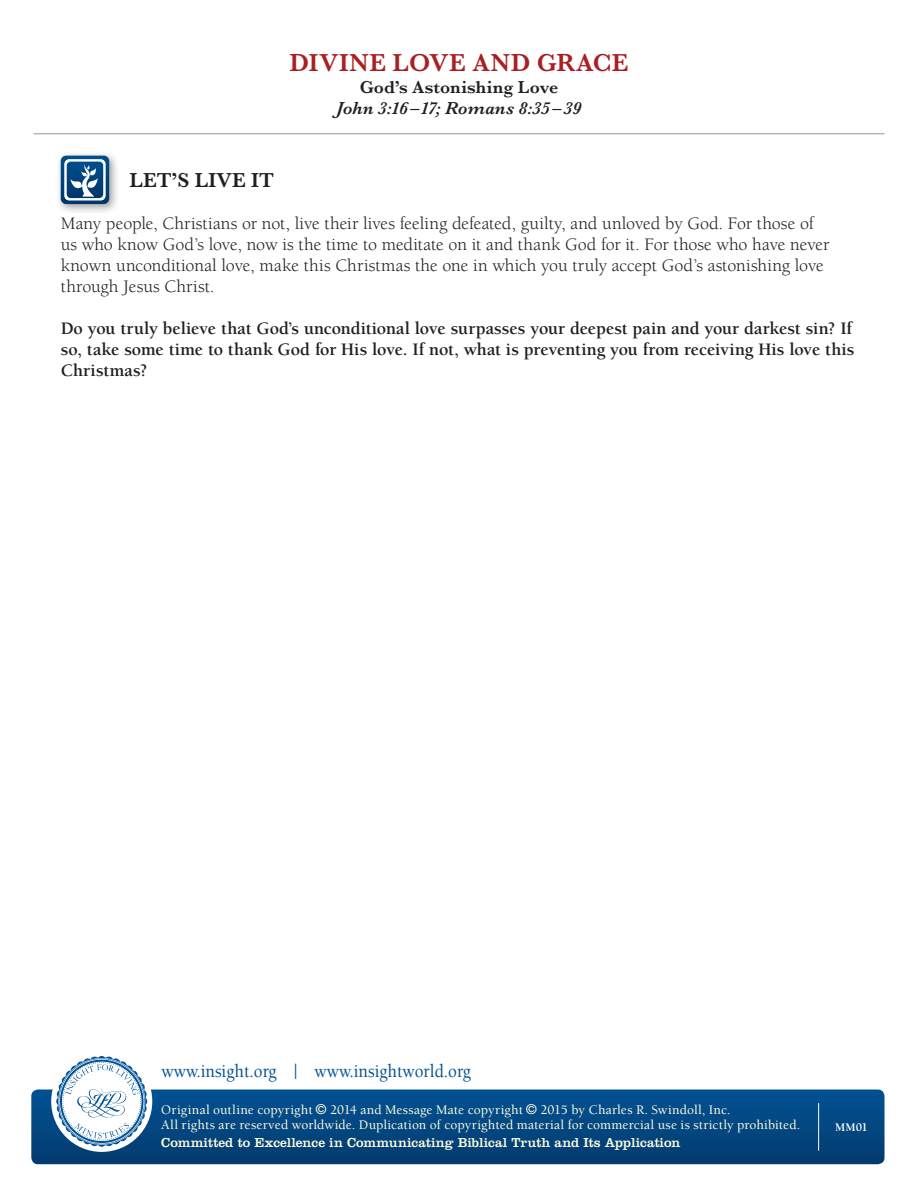
<style>
.page{position:relative;width:918px;height:1188px;background:#fff}
.page>*{position:absolute;margin:0;border:0;box-sizing:border-box;transform-origin:0 0}
.t1{font:600 25.5px "Baskerville";letter-spacing:.025em;color:#aa1f22}
.t2{font:600 21px "Baskerville";color:#231f20}
.t3{font:500 18.9px "Berkeley";color:#005294;scale:.9 1}
.t4{font:18px/21px "Berkeley";letter-spacing:-.005em;color:#231f20}
.t5{font:700 18px/21px "Berkeley";letter-spacing:-.005em;color:#231f20}
.t6{font:italic 600 18px "Baskerville";color:#231f20}
.t7{font:600 18px "Baskerville";letter-spacing:.005em;color:#231f20}
.t8{font:500 13.5px/15px "Berkeley";letter-spacing:.01em;color:#fffcdc}
.t9{font:13.5px "Clarendon";letter-spacing:.005em;color:#fffcdc}
.t10{font:700 12px "Berkeley";color:#fff}
</style>
<div class="page">
<div style="left:31px;top:1090px;width:854px;height:74px;background:linear-gradient(to bottom,#015294,#043b6f);border-radius:7px"></div>
<div style="left:51px;top:1051px;width:101px;height:101px;background:#fff;border-radius:50%"></div>
<svg style="left:56px;top:1056px;width:91px;height:91px"></svg>
<hr style="left:33px;top:133px;width:852px;height:1px;background:#939598">
<hr style="left:818px;top:1103px;width:1px;height:48px;background:#fff">
<div style="left:56px;top:150px;width:64px;height:65px;background:#231f20;opacity:.45"></div>
<svg style="left:61px;top:156px;width:48px;height:48px"></svg>
<svg style="left:316px;top:1104px;width:10px;height:11px"></svg>
<svg style="left:526px;top:1104px;width:11px;height:11px"></svg>
<h1 class="t1" style="left:290px;top:45px;width:340px">DIVINE LOVE AND GRACE</h1>
<p class="t7" style="left:360px;top:74px;width:200px">God’s Astonishing Love</p>
<p class="t6" style="left:336px;top:96px;width:247px">John 3:16 –17; Romans 8:35 –39</p>
<p class="t2" style="left:129px;top:166px;width:146px">LET’S LIVE IT</p>
<p class="t4" style="left:61px;top:213px;width:770px">Many people, Christians or not, live their lives feeling defeated, guilty, and unloved by God. For those of us who know God’s love, now is the time to meditate on it and thank God for it. For those who have never known unconditional love, make this Christmas the one in which you truly accept God’s astonishing love through Jesus Christ.</p>
<p class="t5" style="left:61px;top:318px;width:795px">Do you truly believe that God’s unconditional love surpasses your deepest pain and your darkest sin? If so, take some time to thank God for His love. If not, what is preventing you from receiving His love this<br>Christmas?</p>
<p class="t3" style="left:162px;top:1061px;width:345px">www.insight.org | www.insightworld.org</p>
<p class="t8" style="left:161px;top:1103px;width:641px;text-indent:379px">2015 by Charles R. Swindoll, Inc.<br>All rights are reserved worldwide. Duplication of copyrighted material for commercial use is strictly prohibited.</p>
<p class="t9" style="left:161px;top:1135px;width:521px">Committed to Excellence in Communicating Biblical Truth and Its Application</p>
<p class="t8" style="left:161px;top:1103px;width:153px">Original outline copyright</p>
<p class="t8" style="left:330px;top:1103px;width:194px">2014 and Message Mate copyright</p>
<p class="t10" style="left:835px;top:1121px;width:34px">MM01</p>
</div>
